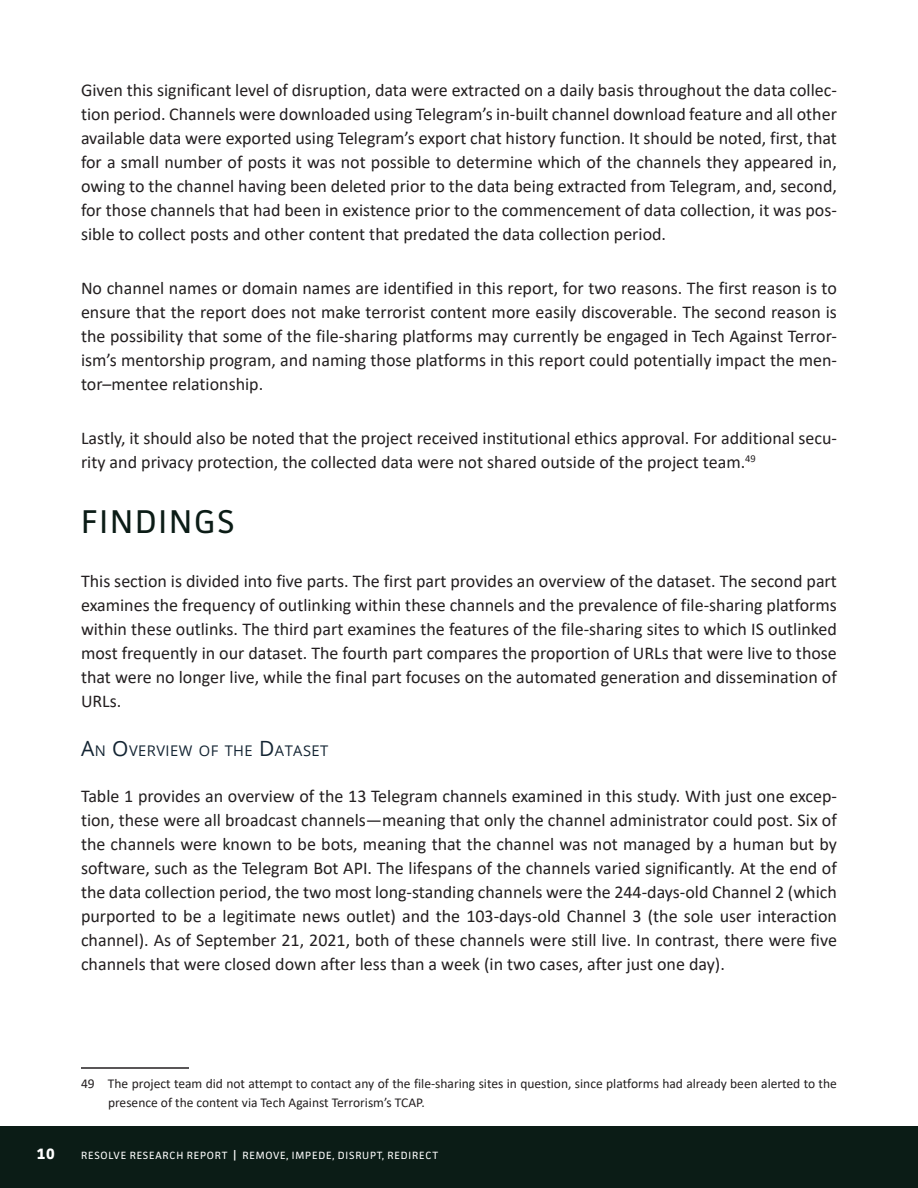
<style>
.page{position:relative;width:918px;height:1188px;background:#fff}
.page>*{position:absolute;margin:0;border:0;box-sizing:border-box;transform-origin:0 0}
.CHAPTER_HEADERS{font:33px "Facit";letter-spacing:.06em;color:#0b1c16}
.BODY_TEXT{font:18px/24px "Calibri";color:#231f20;text-align:justify}
.t1{font:700 15px "Facit";color:#fff}
.Heading_2{font:14.7px "Open Sans";letter-spacing:.03em;color:#142533}
.Footnote_NEW{font:13.5px/19.5px "Calibri";color:#231f20}
.t2{font:10.5px "Facit";letter-spacing:.08em;color:#fff}
.s1{font-size:21px}
</style>
<div class="page">
<div style="left:0;top:1127px;width:918px;height:61px;background:#0b1c16"></div>
<hr style="left:81px;top:1067px;width:108px;height:2px;background:#231f20">
<p class="BODY_TEXT" style="left:81px;top:78px;width:758px">Given this significant level of disruption, data were extracted on a daily basis throughout the data collec&shy;tion period. Channels were downloaded using Telegram’s in-built channel download feature and all other available data were exported using Telegram’s export chat history function. It should be noted, first, that for a small number of posts it was not possible to determine which of the channels they appeared in, owing to the channel having been deleted prior to the data being extracted from Telegram, and, second, for those channels that had been in existence prior to the commencement of data collection, it was pos&shy;sible to collect posts and other content that predated the data collection period.</p>
<p class="BODY_TEXT" style="left:81px;top:276px;width:757px">No channel names or domain names are identified in this report, for two reasons. The first reason is to ensure that the report does not make terrorist content more easily discoverable. The second reason is the possibility that some of the file-sharing platforms may currently be engaged in Tech Against Terror&shy;ism’s mentorship program, and naming those platforms in this report could potentially impact the men&shy;tor–mentee relationship.</p>
<p class="BODY_TEXT" style="left:81px;top:426px;width:757px">Lastly, it should also be noted that the project received institutional ethics approval. For additional secu&shy;rity and privacy protection, the collected data were not shared outside of the project team.<sup>49</sup></p>
<p class="CHAPTER_HEADERS" style="left:81px;top:501px;width:155px">FINDINGS</p>
<p class="BODY_TEXT" style="left:81px;top:568px;width:757px">This section is divided into five parts. The first part provides an overview of the dataset. The second part examines the frequency of outlinking within these channels and the prevalence of file-sharing platforms within these outlinks. The third part examines the features of the file-sharing sites to which IS outlinked most frequently in our dataset. The fourth part compares the proportion of URLs that were live to those that were no longer live, while the final part focuses on the automated generation and dissemination of URLs.</p>
<p class="Heading_2" style="left:81px;top:741px;width:249px"><span class="s1">A</span>N <span class="s1">O</span>VERVIEW OF THE <span class="s1">D</span>ATASET</p>
<p class="BODY_TEXT" style="left:81px;top:783px;width:758px">Table 1 provides an overview of the 13 Telegram channels examined in this study. With just one excep&shy;tion, these were all broadcast channels—meaning that only the channel administrator could post. Six of the channels were known to be bots, meaning that the channel was not managed by a human but by software, such as the Telegram Bot API. The lifespans of the channels varied significantly. At the end of the data collection period, the two most long-standing channels were the 244-days-old Channel 2 (which purported to be a legitimate news outlet) and the 103-days-old Channel 3 (the sole user interaction channel). As of September 21, 2021, both of these channels were still live. In contrast, there were five channels that were closed down after less than a week (in two cases, after just one day).</p>
<p class="Footnote_NEW" style="left:108px;top:1073px;width:730px;text-indent:-27px">49 The project team did not attempt to contact any of the file-sharing sites in question, since platforms had already been alerted to the presence of the content via Tech Against Terrorism’s TCAP.</p>
<p class="t1" style="left:37px;top:1145px;width:19px">10</p>
<p class="t2" style="left:81px;top:1149px;width:358px">RESOLVE RESEARCH REPORT | REMOVE, IMPEDE, DISRUPT, REDIRECT</p>
</div>
